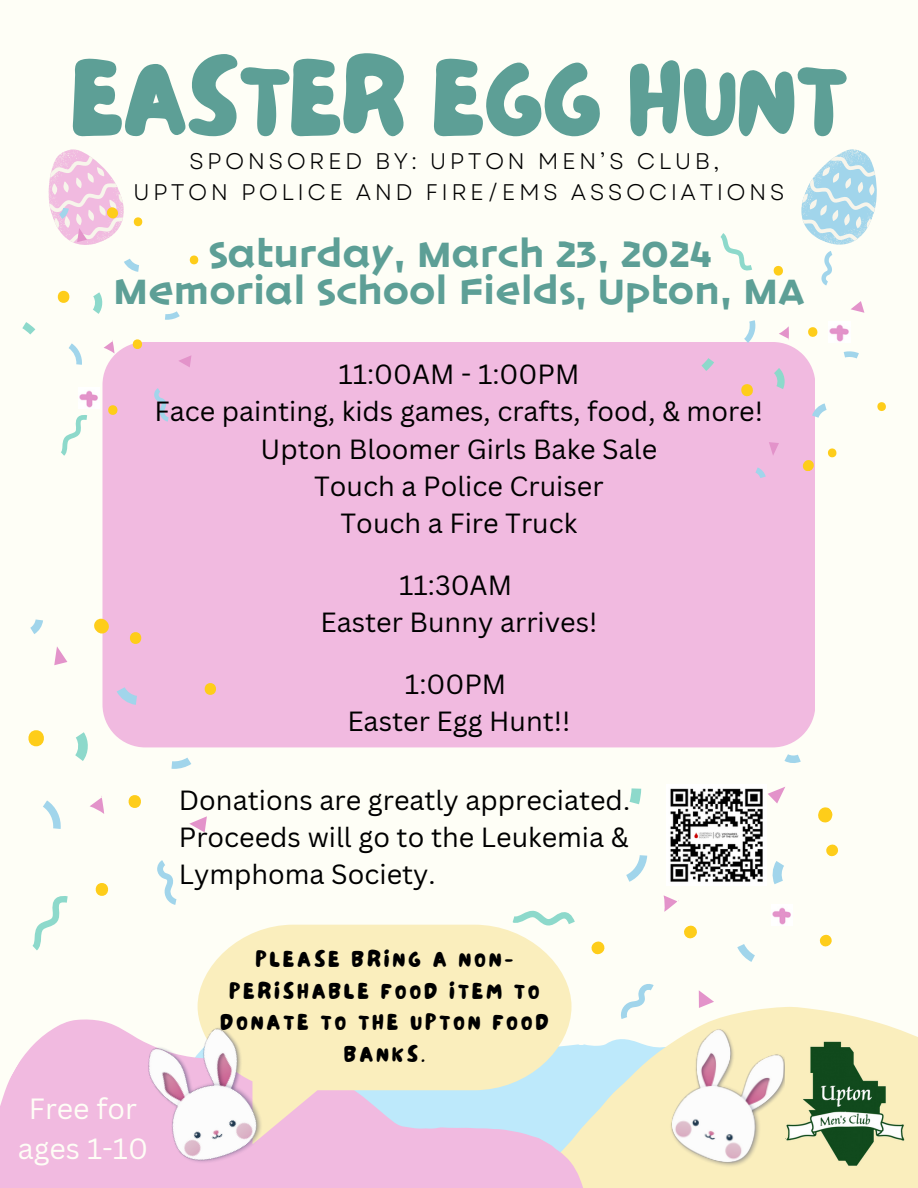
<style>
.page{position:relative;width:918px;height:1188px;background:#fefef6}
.page>*{position:absolute;margin:0;border:0;box-sizing:border-box;transform-origin:0 0}
.t1{font:107.7px "NF Lepetitcochon Regular";color:#5d9f96}
.t2{font:700 42.3px "thefringe";color:#5d9f96}
.t3{font:28.5px/39.3px "Canva Sans";color:#fefef6;text-align:center}
.t4{font:27px/37.2px "Canva Sans";color:#000;text-align:center}
.t5{font:22.5px/31.5px "NF Lepetitcochon Regular";letter-spacing:.15em;color:#000;text-align:center}
.t6{font:22.5px "Garet";letter-spacing:.15em;color:#000}
</style>
<div class="page">
<div style="left:102px;top:342px;width:713px;height:405px;background:#f1bae0"></div>
<svg style="left:165px;top:311px;width:15px;height:9px"></svg>
<svg style="left:69px;top:343px;width:13px;height:22px"></svg>
<svg style="left:154px;top:388px;width:15px;height:34px"></svg>
<svg style="left:107px;top:405px;width:12px;height:10px"></svg>
<svg style="left:131px;top:339px;width:13px;height:10px"></svg>
<svg style="left:57px;top:291px;width:13px;height:12px"></svg>
<svg style="left:189px;top:256px;width:10px;height:8px"></svg>
<svg style="left:22px;top:322px;width:13px;height:13px"></svg>
<svg style="left:93px;top:292px;width:10px;height:22px"></svg>
<svg style="left:61px;top:415px;width:26px;height:41px"></svg>
<svg style="left:104px;top:340px;width:11px;height:14px"></svg>
<svg style="left:48px;top:149px;width:95px;height:123px"></svg>
<svg style="left:178px;top:355px;width:13px;height:12px"></svg>
<svg style="left:117px;top:687px;width:20px;height:18px"></svg>
<svg style="left:171px;top:758px;width:20px;height:11px"></svg>
<svg style="left:43px;top:800px;width:18px;height:29px"></svg>
<svg style="left:157px;top:860px;width:16px;height:36px"></svg>
<svg style="left:30px;top:619px;width:13px;height:15px"></svg>
<svg style="left:95px;top:883px;width:14px;height:13px"></svg>
<svg style="left:128px;top:795px;width:13px;height:13px"></svg>
<svg style="left:28px;top:730px;width:16px;height:16px"></svg>
<svg style="left:203px;top:683px;width:15px;height:12px"></svg>
<svg style="left:94px;top:619px;width:15px;height:15px"></svg>
<svg style="left:128px;top:632px;width:15px;height:12px"></svg>
<svg style="left:75px;top:732px;width:13px;height:29px"></svg>
<svg style="left:90px;top:796px;width:14px;height:18px"></svg>
<svg style="left:54px;top:646px;width:13px;height:19px"></svg>
<svg style="left:189px;top:816px;width:18px;height:16px"></svg>
<svg style="left:772px;top:861px;width:12px;height:23px"></svg>
<svg style="left:737px;top:944px;width:18px;height:18px"></svg>
<svg style="left:626px;top:855px;width:22px;height:27px"></svg>
<svg style="left:623px;top:984px;width:31px;height:23px"></svg>
<svg style="left:784px;top:754px;width:17px;height:9px"></svg>
<svg style="left:684px;top:925px;width:13px;height:14px"></svg>
<svg style="left:819px;top:934px;width:13px;height:13px"></svg>
<svg style="left:818px;top:807px;width:15px;height:16px"></svg>
<svg style="left:826px;top:844px;width:13px;height:13px"></svg>
<svg style="left:629px;top:788px;width:13px;height:17px"></svg>
<svg style="left:663px;top:895px;width:16px;height:17px"></svg>
<svg style="left:768px;top:787px;width:17px;height:17px"></svg>
<svg style="left:698px;top:990px;width:16px;height:17px"></svg>
<svg style="left:811px;top:403px;width:16px;height:16px"></svg>
<svg style="left:844px;top:351px;width:15px;height:8px"></svg>
<svg style="left:742px;top:320px;width:17px;height:23px"></svg>
<svg style="left:801px;top:149px;width:76px;height:137px"></svg>
<svg style="left:755px;top:466px;width:11px;height:13px"></svg>
<svg style="left:773px;top:265px;width:10px;height:11px"></svg>
<svg style="left:808px;top:327px;width:10px;height:10px"></svg>
<svg style="left:738px;top:383px;width:18px;height:14px"></svg>
<svg style="left:877px;top:402px;width:9px;height:9px"></svg>
<svg style="left:802px;top:459px;width:13px;height:13px"></svg>
<svg style="left:827px;top:448px;width:10px;height:10px"></svg>
<svg style="left:701px;top:357px;width:14px;height:15px"></svg>
<svg style="left:773px;top:367px;width:14px;height:23px"></svg>
<svg style="left:720px;top:233px;width:32px;height:38px"></svg>
<svg style="left:779px;top:326px;width:10px;height:14px"></svg>
<svg style="left:769px;top:441px;width:12px;height:15px"></svg>
<svg style="left:850px;top:301px;width:14px;height:12px"></svg>
<svg style="left:621px;top:1007px;width:297px;height:181px;fill:#faeebd"></svg>
<svg style="left:0;top:896px;width:621px;height:292px"></svg>
<img style="left:667px;top:1026px;width:125px;height:146px">
<img style="left:785px;top:1040px;width:122px;height:126px">
<img style="left:670px;top:788px;width:93px;height:94px">
<svg style="left:198px;top:925px;width:374px;height:165px;background:#f8eec3"></svg>
<img style="left:113px;top:1000px;width:187px;height:188px">
<img style="left:79px;top:390px;width:19px;height:18px">
<img style="left:829px;top:324px;width:20px;height:18px">
<img style="left:772px;top:907px;width:19px;height:18px">
<h2 class="t1" style="left:71px;top:25px;width:777px">EASTER EGG HUNT</h2>
<h3 class="t6" style="left:189px;top:145px;width:532px">SPONSORED BY: UPTON MEN’S CLUB,</h3>
<h3 class="t6" style="left:133px;top:176px;width:653px">UPTON POLICE AND FIRE/EMS ASSOCIATIONS</h3>
<h3 class="t2" style="left:209px;top:233px;width:505px">Saturday, March 23, 2024</h3>
<p class="t2" style="left:113px;top:270px;width:693px">Memorial School Fields, Upton, MA</p>
<p class="t4" style="left:154px;top:355px;width:610px">11:00AM - 1:00PM<br>Face painting, kids games, crafts, food, &amp; more!<br>Upton Bloomer Girls Bake Sale<br>Touch a Police Cruiser<br>Touch a Fire Truck</p>
<p class="t4" style="left:320px;top:566px;width:278px">11:30AM<br>Easter Bunny arrives!</p>
<p class="t4" style="left:347px;top:665px;width:225px">1:00PM<br>Easter Egg Hunt!!</p>
<p class="t4" style="left:179px;top:781px;width:453px;text-align:justify">Donations are greatly appreciated.<br>Proceeds will go to the Leukemia &amp; Lymphoma Society.</p>
<p class="t3" style="left:18px;top:1089px;width:132px">Free for ages 1-10</p>
<p class="t5" style="left:220px;top:946px;width:330px">PLEASE BRING A NON-<br>PERISHABLE FOOD ITEM TO<br>DONATE TO THE UPTON FOOD<br>BANKS.</p>
</div>
